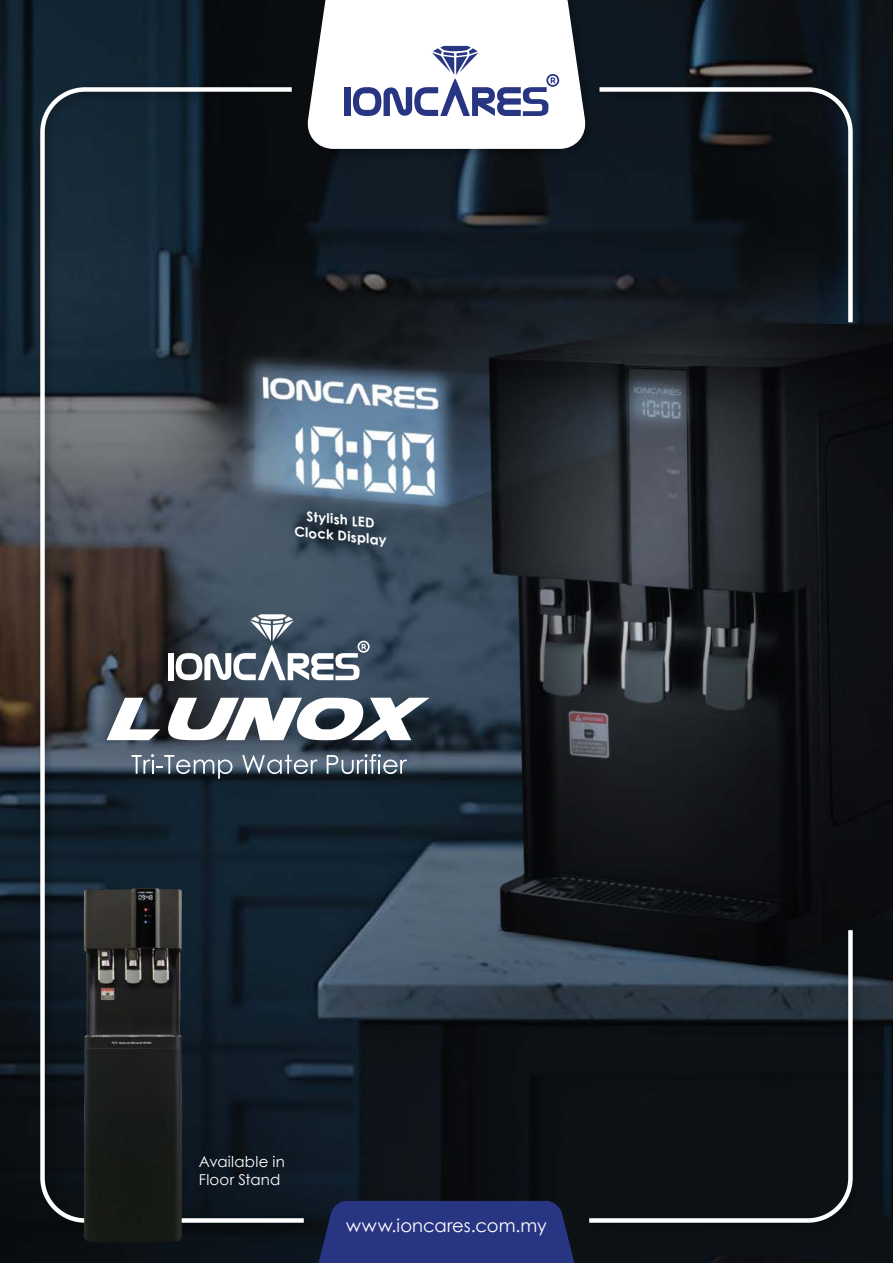
<style>
.page{position:relative;width:893px;height:1263px;background:#fff}
.page>*{position:absolute;margin:0;border:0;box-sizing:border-box;transform-origin:0 0}
.t1{font:18px "Century Gothic";letter-spacing:.005em;color:#fff}
.t2{font:15px/18px "Century Gothic";letter-spacing:.015em;color:#fff}
.t3{font:700 13.5px/16px "Century Gothic";color:#fff;text-align:center}
</style>
<div class="page">
<img style="left:0;top:0;width:893px;height:1263px">
<img style="left:301px;top:0;width:298px;height:163px">
<svg style="left:306px;top:0;width:281px;height:149px"></svg>
<img style="left:33px;top:80px;width:285px;height:1156px">
<svg style="left:38px;top:85px;width:270px;height:1140px;background:#2b353f"></svg>
<img style="left:582px;top:923px;width:284px;height:313px">
<svg style="left:585px;top:926px;width:270px;height:299px;background:#171d23"></svg>
<img style="left:592px;top:80px;width:274px;height:256px">
<svg style="left:595px;top:85px;width:260px;height:242px;background:#171d24"></svg>
<svg style="left:314px;top:1201px;width:265px;height:62px;background:#253178"></svg>
<img style="left:80px;top:881px;width:107px;height:368px">
<svg style="left:107px;top:698px;width:53px;height:42px"></svg>
<svg style="left:131px;top:754px;width:101px;height:25px;background:#5f6c78"></svg>
<svg style="left:168px;top:698px;width:262px;height:42px"></svg>
<svg style="left:242px;top:755px;width:76px;height:19px"></svg>
<svg style="left:327px;top:754px;width:80px;height:20px"></svg>
<div style="left:168px;top:653px;width:6px;height:27px;background:#fff"></div>
<svg style="left:176px;top:614px;width:194px;height:66px"></svg>
<p class="t3" style="left:298px;top:507px;width:94px;rotate:6deg">Stylish LED<br>Clock Display</p>
<p class="t2" style="left:199px;top:1152px;width:88px">Available in<br>Floor Stand</p>
<h1 class="t1" style="left:346px;top:1213px;width:202px">www.ioncares.com.my</h1>
</div>
